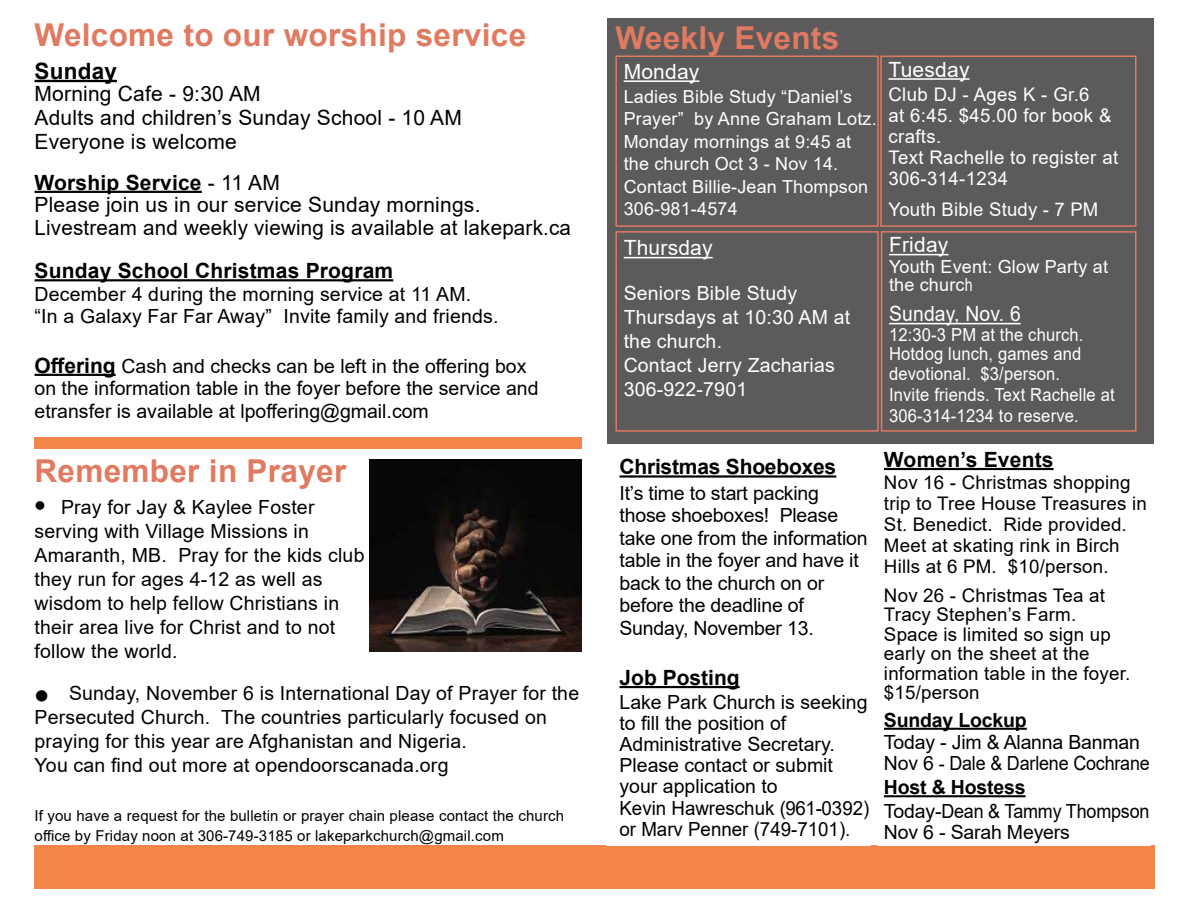
<style>
.page{position:relative;width:1188px;height:918px;background:#fff}
.page>*{position:absolute;margin:0;border:0;box-sizing:border-box;transform-origin:0 0}
.t1{font:700 31.5px "Arial";letter-spacing:.01em;color:#e07a61}
.t2{font:700 22.5px "Arial";letter-spacing:.01em;color:#000}
.t3{font:21px/24px "Arial";letter-spacing:.01em;color:#000}
.t4{font:700 21px "Arial";letter-spacing:.01em;color:#000}
.t5{font:21px "Arial";letter-spacing:.01em;color:#fff}
.t6{font:700 21px "Arial";letter-spacing:-.01em;color:#000}
.t7{font:21px "Arial";letter-spacing:.01em;color:#fff;scale:.92 1}
.t8{font:19.5px/22.5px "Arial";color:#000}
.t9{font:19.5px/24px "Arial";letter-spacing:.01em;color:#fff}
.t10{font:700 19.5px "Arial";letter-spacing:-.01em;color:#000}
.t11{font:18.75px/19.5px "Arial";letter-spacing:.01em;color:#000}
.t12{font:18.75px/21px "Arial";letter-spacing:.02em;color:#fff}
.t13{font:18px/22.5px "Arial";letter-spacing:.01em;color:#fff}
.t14{font:18px/20.2px "Arial";letter-spacing:.01em;color:#fff;scale:.92 1}
.t15{font:15px/19.5px "Arial";letter-spacing:.01em;color:#000}
.s1{font-weight:700}
.s2{font-weight:700;font-size:21px}
.s3{font-size:18px}
</style>
<div class="page">
<div style="left:608px;top:18px;width:546px;height:426px;background:#5c5a5a"></div>
<div style="left:35px;top:846px;width:1119px;height:43px;background:#f38548"></div>
<div style="left:35px;top:437px;width:546px;height:11px;background:#f38548"></div>
<hr style="left:624px;top:257px;width:89px;height:1px;background:#fff">
<div style="left:615px;top:231px;width:264px;height:201px;border:2px solid #e07a61"></div>
<hr style="left:889px;top:254px;width:59px;height:1px;background:#fff">
<hr style="left:889px;top:323px;width:132px;height:1px;background:#fff">
<div style="left:881px;top:231px;width:256px;height:201px;border:2px solid #e07a61"></div>
<hr style="left:624px;top:80px;width:75px;height:2px;background:#fff">
<div style="left:615px;top:56px;width:264px;height:171px;border:2px solid #e07a61"></div>
<hr style="left:888px;top:78px;width:82px;height:2px;background:#fff">
<div style="left:880px;top:56px;width:257px;height:171px;border:2px solid #e07a61"></div>
<hr style="left:35px;top:80px;width:82px;height:2px;background:#000">
<hr style="left:35px;top:191px;width:167px;height:2px;background:#000">
<hr style="left:35px;top:279px;width:358px;height:2px;background:#000">
<hr style="left:35px;top:374px;width:81px;height:2px;background:#000">
<hr style="left:619px;top:686px;width:121px;height:2px;background:#000">
<hr style="left:884px;top:728px;width:143px;height:2px;background:#000">
<hr style="left:884px;top:795px;width:142px;height:2px;background:#000">
<hr style="left:619px;top:475px;width:217px;height:3px;background:#000">
<img style="left:369px;top:459px;width:212px;height:192px">
<hr style="left:884px;top:468px;width:170px;height:2px;background:#000">
<h1 class="t1" style="left:35px;top:12px;width:493px">Welcome to our worship service</h1>
<p class="t2" style="left:35px;top:55px;width:84px">Sunday</p>
<p class="t3" style="left:35px;top:82px;width:429px">Morning Cafe - 9:30 AM<br>Adults and children’s Sunday School - 10 AM<br>Everyone is welcome</p>
<p class="t3" style="left:35px;top:171px;width:538px;line-height:22.5px"><span class="s1">Worship Service</span> - 11 AM<br>Please join us in our service Sunday mornings.<br>Livestream and weekly viewing is available at lakepark.ca</p>
<p class="t4" style="left:35px;top:256px;width:360px">Sunday School Christmas Program</p>
<p class="t8" style="left:35px;top:282px;width:466px">December 4 during the morning service at 11 AM. “In a Galaxy Far Far Away” Invite family and friends.</p>
<p class="t8" style="left:35px;top:354px;width:506px"><span class="s2">Offering</span> Cash and checks can be left in the offering box on the information table in the foyer before the service and etransfer is available at lpoffering@gmail.com</p>
<h1 class="t1" style="left:35px;top:449px;width:313px">Remember in Prayer</h1>
<p class="t8" style="left:35px;top:495px;width:331px;line-height:24px">● Pray for Jay &amp; Kaylee Foster serving with Village Missions in<br>Amaranth, MB. Pray for the kids club they run for ages 4-12 as well as wisdom to help fellow Christians in their area live for Christ and to not follow the world.</p>
<p class="t8" style="left:35px;top:681px;width:546px;line-height:24px">● Sunday, November 6 is International Day of Prayer for the Persecuted Church. The countries particularly focused on praying for this year are Afghanistan and Nigeria.<br>You can find out more at opendoorscanada.org</p>
<p class="t15" style="left:35px;top:806px;width:531px">If you have a request for the bulletin or prayer chain please contact the church office by Friday noon at 306-749-3185 or lakeparkchurch@gmail.com</p>
<h1 class="t1" style="left:615px;top:15px;width:225px">Weekly Events</h1>
<p class="t5" style="left:624px;top:57px;width:77px">Monday</p>
<p class="t13" style="left:624px;top:85px;width:255px">Ladies Bible Study “Daniel’s<br>Prayer” by Anne Graham Lotz.<br>Monday mornings at 9:45 at the church Oct 3 - Nov 14.<br>Contact Billie-Jean Thompson<br>306-981-4574</p>
<p class="t5" style="left:624px;top:234px;width:90px">Thursday</p>
<p class="t9" style="left:624px;top:281px;width:228px">Seniors Bible Study<br>Thursdays at 10:30 AM at the church.<br>Contact Jerry Zacharias<br>306-922-7901</p>
<p class="t5" style="left:888px;top:55px;width:83px">Tuesday</p>
<p class="t12" style="left:888px;top:84px;width:231px">Club DJ - Ages K - Gr.6<br>at 6:45. $45.00 for book &amp; crafts.<br>Text Rachelle to register at<br>306-314-1234</p>
<p class="t12" style="left:888px;top:199px;width:211px">Youth Bible Study - 7 PM</p>
<p class="t5" style="left:889px;top:231px;width:61px">Friday</p>
<p class="t13" style="left:889px;top:258px;width:220px;line-height:18px">Youth Event: Glow Party at the church</p>
<p class="t7" style="left:889px;top:300px;width:145px">Sunday, Nov. 6</p>
<p class="t14" style="left:889px;top:324px;width:247px">12:30-3 PM at the church.<br>Hotdog lunch, games and devotional. $3/person.<br>Invite friends. Text Rachelle at<br>306-314-1234 to reserve.</p>
<p class="t6" style="left:619px;top:452px;width:218px">Christmas Shoeboxes</p>
<p class="t8" style="left:619px;top:482px;width:250px">It’s time to start packing those shoeboxes! Please take one from the information table in the foyer and have it back to the church on or before the deadline of<br>Sunday, November 13.</p>
<p class="t4" style="left:619px;top:663px;width:122px">Job Posting</p>
<p class="t8" style="left:619px;top:691px;width:251px;line-height:21.3px">Lake Park Church is seeking to fill the position of<br>Administrative Secretary.<br>Please contact or submit your application to<br>Kevin Hawreschuk (961-0392) or Marv Penner (749-7101).</p>
<p class="t4" style="left:884px;top:445px;width:171px">Women’s Events</p>
<p class="t11" style="left:884px;top:472px;width:265px;line-height:21px">Nov 16 - Christmas shopping trip to Tree House Treasures in<br>St. Benedict. Ride provided.<br>Meet at skating rink in Birch<br>Hills at 6 PM. $10/person.</p>
<p class="t11" style="left:884px;top:585px;width:248px">Nov 26 - Christmas Tea at<br>Tracy Stephen’s Farm.<br>Space is limited so sign up early on the sheet at the information table in the foyer. $15/person</p>
<p class="t10" style="left:884px;top:706px;width:144px">Sunday Lockup</p>
<p class="t8" style="left:884px;top:732px;width:267px;line-height:21px">Today - Jim &amp; Alanna Banman<br>Nov 6 <span class="s3">-</span> Dale &amp; Darlene Cochrane</p>
<p class="t10" style="left:884px;top:774px;width:143px">Host &amp; Hostess</p>
<p class="t8" style="left:884px;top:801px;width:267px;line-height:21px">Today-Dean &amp; Tammy Thompson<br>Nov 6 - Sarah Meyers</p>
</div>
